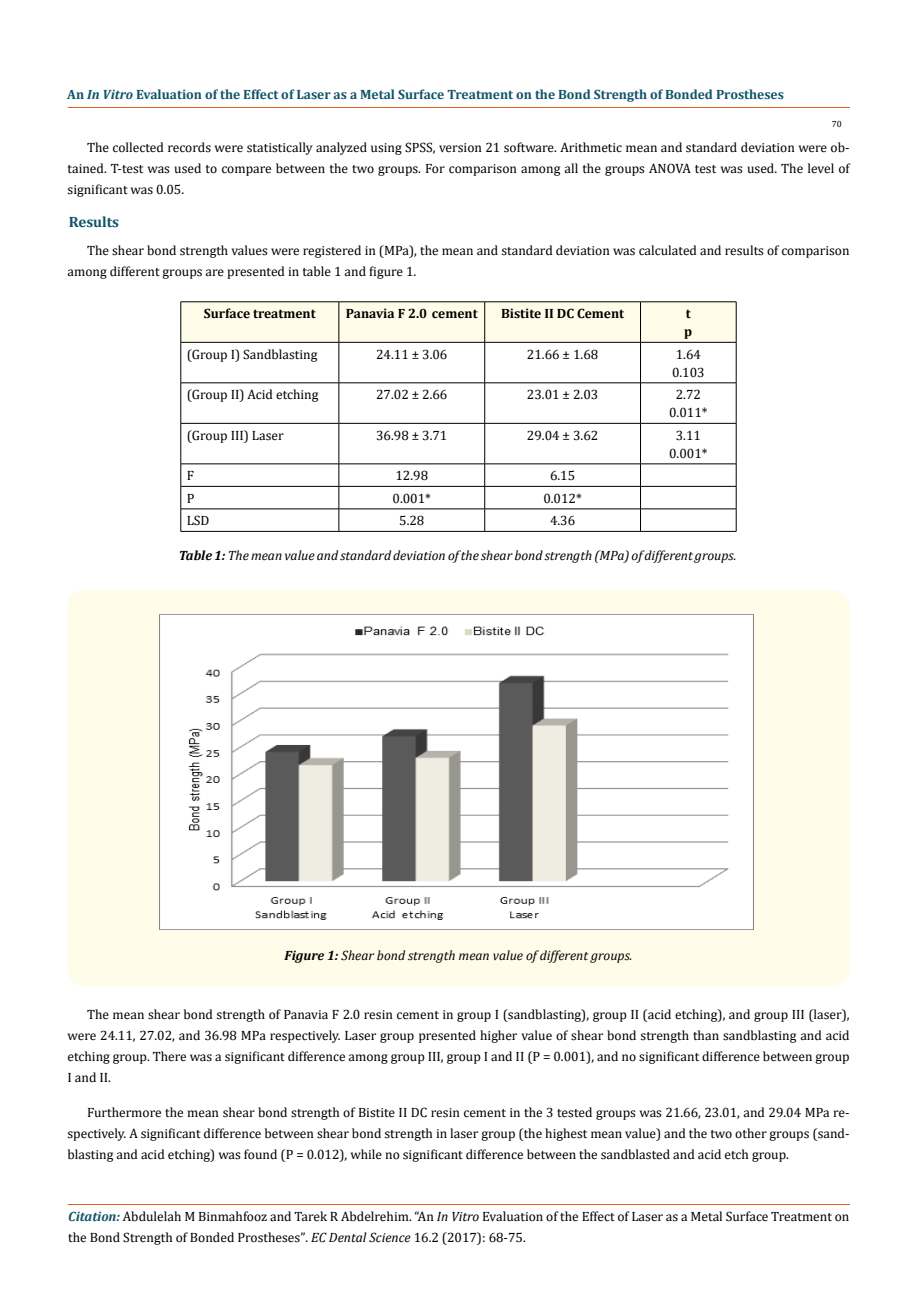
<style>
.page{position:relative;width:917px;height:1316px;background:#fff}
.page>*{position:absolute;margin:0;border:0;box-sizing:border-box;transform-origin:0 0}
.t1{font:700 15px "Cambria";color:#0e546a}
.t2{font:13.5px/21px "Cambria";color:#000}
.t3{font:italic 13.5px "Cambria";color:#000}
.t4{font:700 13.5px "Cambria";color:#0e546a}
.t5{font:700 13.5px/18px "Cambria";color:#000}
.t6{font:9px "Cambria";color:#000}
.s1{font-style:italic}
.s2{font-weight:700}
.s3{font-weight:700;font-style:italic;color:#0e546a}
.s4{font-size:13.35px}
</style>
<div class="page">
<hr style="left:68px;top:108px;width:781px;height:1px;background:#e05d1a">
<hr style="left:68px;top:1204px;width:781px;height:1px;background:#e05d1a">
<div style="left:181px;top:302px;width:555px;height:40px;background:#fffde9"></div>
<hr style="left:181px;top:301px;width:158px;height:1px;background:#000">
<hr style="left:180px;top:302px;width:1px;height:40px;background:#000">
<hr style="left:339px;top:301px;width:145px;height:1px;background:#000">
<hr style="left:338px;top:302px;width:1px;height:40px;background:#000">
<hr style="left:484px;top:301px;width:156px;height:1px;background:#000">
<hr style="left:484px;top:302px;width:1px;height:40px;background:#000">
<hr style="left:640px;top:301px;width:96px;height:1px;background:#000">
<hr style="left:640px;top:302px;width:1px;height:40px;background:#000">
<hr style="left:736px;top:302px;width:1px;height:40px;background:#000">
<hr style="left:181px;top:342px;width:158px;height:1px;background:#000">
<hr style="left:180px;top:342px;width:1px;height:41px;background:#000">
<hr style="left:339px;top:342px;width:145px;height:1px;background:#000">
<hr style="left:338px;top:342px;width:1px;height:41px;background:#000">
<hr style="left:484px;top:342px;width:156px;height:1px;background:#000">
<hr style="left:484px;top:342px;width:1px;height:41px;background:#000">
<hr style="left:640px;top:342px;width:96px;height:1px;background:#000">
<hr style="left:640px;top:342px;width:1px;height:41px;background:#000">
<hr style="left:736px;top:342px;width:1px;height:41px;background:#000">
<hr style="left:181px;top:382px;width:158px;height:1px;background:#000">
<hr style="left:180px;top:383px;width:1px;height:40px;background:#000">
<hr style="left:339px;top:382px;width:145px;height:1px;background:#000">
<hr style="left:338px;top:383px;width:1px;height:40px;background:#000">
<hr style="left:484px;top:382px;width:156px;height:1px;background:#000">
<hr style="left:484px;top:383px;width:1px;height:40px;background:#000">
<hr style="left:640px;top:382px;width:96px;height:1px;background:#000">
<hr style="left:640px;top:383px;width:1px;height:40px;background:#000">
<hr style="left:736px;top:383px;width:1px;height:40px;background:#000">
<hr style="left:181px;top:423px;width:158px;height:1px;background:#000">
<hr style="left:180px;top:423px;width:1px;height:41px;background:#000">
<hr style="left:339px;top:423px;width:145px;height:1px;background:#000">
<hr style="left:338px;top:423px;width:1px;height:41px;background:#000">
<hr style="left:484px;top:423px;width:156px;height:1px;background:#000">
<hr style="left:484px;top:423px;width:1px;height:41px;background:#000">
<hr style="left:640px;top:423px;width:96px;height:1px;background:#000">
<hr style="left:640px;top:423px;width:1px;height:41px;background:#000">
<hr style="left:736px;top:423px;width:1px;height:41px;background:#000">
<hr style="left:181px;top:463px;width:158px;height:1px;background:#000">
<hr style="left:339px;top:463px;width:145px;height:1px;background:#000">
<hr style="left:484px;top:463px;width:156px;height:1px;background:#000">
<hr style="left:640px;top:463px;width:96px;height:1px;background:#000">
<hr style="left:181px;top:486px;width:158px;height:1px;background:#000">
<hr style="left:339px;top:486px;width:145px;height:1px;background:#000">
<hr style="left:484px;top:486px;width:156px;height:1px;background:#000">
<hr style="left:640px;top:486px;width:96px;height:1px;background:#000">
<hr style="left:181px;top:508px;width:158px;height:1px;background:#000">
<svg style="left:180px;top:464px;width:1px;height:67px"></svg>
<hr style="left:339px;top:508px;width:145px;height:1px;background:#000">
<svg style="left:338px;top:464px;width:1px;height:67px"></svg>
<hr style="left:484px;top:508px;width:156px;height:1px;background:#000">
<svg style="left:484px;top:464px;width:1px;height:67px"></svg>
<hr style="left:640px;top:508px;width:96px;height:1px;background:#000">
<svg style="left:640px;top:464px;width:1px;height:67px"></svg>
<svg style="left:736px;top:464px;width:1px;height:67px"></svg>
<hr style="left:181px;top:531px;width:158px;height:1px;background:#000">
<hr style="left:339px;top:531px;width:145px;height:1px;background:#000">
<hr style="left:484px;top:531px;width:156px;height:1px;background:#000">
<hr style="left:640px;top:531px;width:96px;height:1px;background:#000">
<div style="left:67px;top:590px;width:782px;height:395px;background:#fffde9;border-radius:18px"></div>
<img style="left:159px;top:614px;width:594px;height:315px">
<p class="t4" style="left:67px;top:85px;width:718px">An <span class="s1">In Vitro</span> Evaluation of the Effect of Laser as a Metal Surface Treatment on the Bond Strength of Bonded Prostheses</p>
<p class="t6" style="left:831px;top:119px;width:11px">70</p>
<p class="t2" style="left:68px;top:136px;width:783px;text-align:justify;text-indent:19px">The collected records were statistically analyzed using SPSS, version 21 software. Arithmetic mean and standard deviation were ob&shy;tained. T-test was used to compare between the two groups. For comparison among all the groups ANOVA test was used. The level of significant was 0.05.</p>
<p class="t1" style="left:69px;top:212px;width:52px">Results</p>
<p class="t2" style="left:68px;top:240px;width:783px;text-indent:19px">The shear bond strength values were registered in (MPa), the mean and standard deviation was calculated and results of comparison among different groups are presented in table 1 and figure 1.</p>
<p class="t5" style="left:204px;top:304px;width:113px">Surface treatment</p>
<p class="t5" style="left:346px;top:304px;width:133px">Panavia F 2.0 cement</p>
<p class="t5" style="left:501px;top:304px;width:125px">Bistite II DC Cement</p>
<p class="t5" style="left:684px;top:304px;width:10px">t p</p>
<p class="t2" style="left:187px;top:344px;width:132px">(Group I) Sandblasting</p>
<p class="t2" style="left:376px;top:344px;width:73px">24.11 ± 3.06</p>
<p class="t2" style="left:527px;top:344px;width:73px">21.66 ± 1.68</p>
<p class="t2" style="left:672px;top:345px;width:34px;line-height:18px">1.64<br>0.103</p>
<p class="t2" style="left:187px;top:384px;width:133px">(Group II) Acid etching</p>
<p class="t2" style="left:376px;top:384px;width:73px">27.02 ± 2.66</p>
<p class="t2" style="left:527px;top:384px;width:73px">23.01 ± 2.03</p>
<p class="t2" style="left:669px;top:386px;width:40px;line-height:18px;text-align:center">2.72<br>0.011*</p>
<p class="t2" style="left:187px;top:425px;width:98px">(Group III) Laser</p>
<p class="t2" style="left:376px;top:425px;width:73px">36.98 ± 3.71</p>
<p class="t2" style="left:527px;top:425px;width:73px">29.04 ± 3.62</p>
<p class="t2" style="left:669px;top:426px;width:40px;line-height:18px;text-align:center">3.11<br>0.001*</p>
<p class="t2" style="left:187px;top:465px;width:9px">F</p>
<p class="t2" style="left:395px;top:465px;width:34px">12.98</p>
<p class="t2" style="left:550px;top:465px;width:27px">6.15</p>
<p class="t2" style="left:187px;top:488px;width:9px">P</p>
<p class="t2" style="left:392px;top:488px;width:40px">0.001*</p>
<p class="t2" style="left:543px;top:488px;width:40px">0.012*</p>
<p class="t2" style="left:187px;top:510px;width:24px">LSD</p>
<p class="t2" style="left:399px;top:510px;width:27px">5.28</p>
<p class="t2" style="left:550px;top:510px;width:27px">4.36</p>
<p class="t3" style="left:179px;top:545px;width:559px"><span class="s2">Table 1:</span> The mean value and standard deviation of the shear bond strength (MPa) of different groups.</p>
<p class="t3" style="left:284px;top:946px;width:349px"><span class="s2">Figure 1:</span> Shear bond strength mean value of different groups.</p>
<p class="t2" style="left:68px;top:1003px;width:783px;text-align:justify;text-indent:19px">The mean shear bond strength of Panavia F 2.0 resin cement in group I (sandblasting), group II (acid etching), and group III (laser), were 24.11, 27.02, and 36.98 MPa respectively. Laser group presented higher value of shear bond strength than sandblasting and acid etching group. There was a significant difference among group III, group I and II (P = 0.001), and no significant difference between group I and II.</p>
<p class="t2" style="left:67px;top:1101px;width:783px;text-align:justify;text-indent:19px">Furthermore the mean shear bond strength of Bistite II DC resin cement in the 3 tested groups was 21.66, 23.01, and 29.04 MPa re&shy;spectively. A significant difference between shear bond strength in laser group (the highest mean value) and the two other groups (sand&shy;blasting and acid etching) was found (P = 0.012), while no significant difference between the sandblasted and acid etch group.</p>
<p class="t2" style="left:68px;top:1206px;width:782px"><span class="s3">Citation:</span> Abdulelah M Binmahfooz and Tarek R Abdelrehim. “An <span class="s1">In Vitro</span> Evaluation of the Effect of Laser as a Metal Surface Treatment on the Bond Strength of Bonded Prostheses”<span class="s4">.</span> <span class="s1">EC Dental Science</span> 16.2 (2017): 68-75.</p>
</div>
